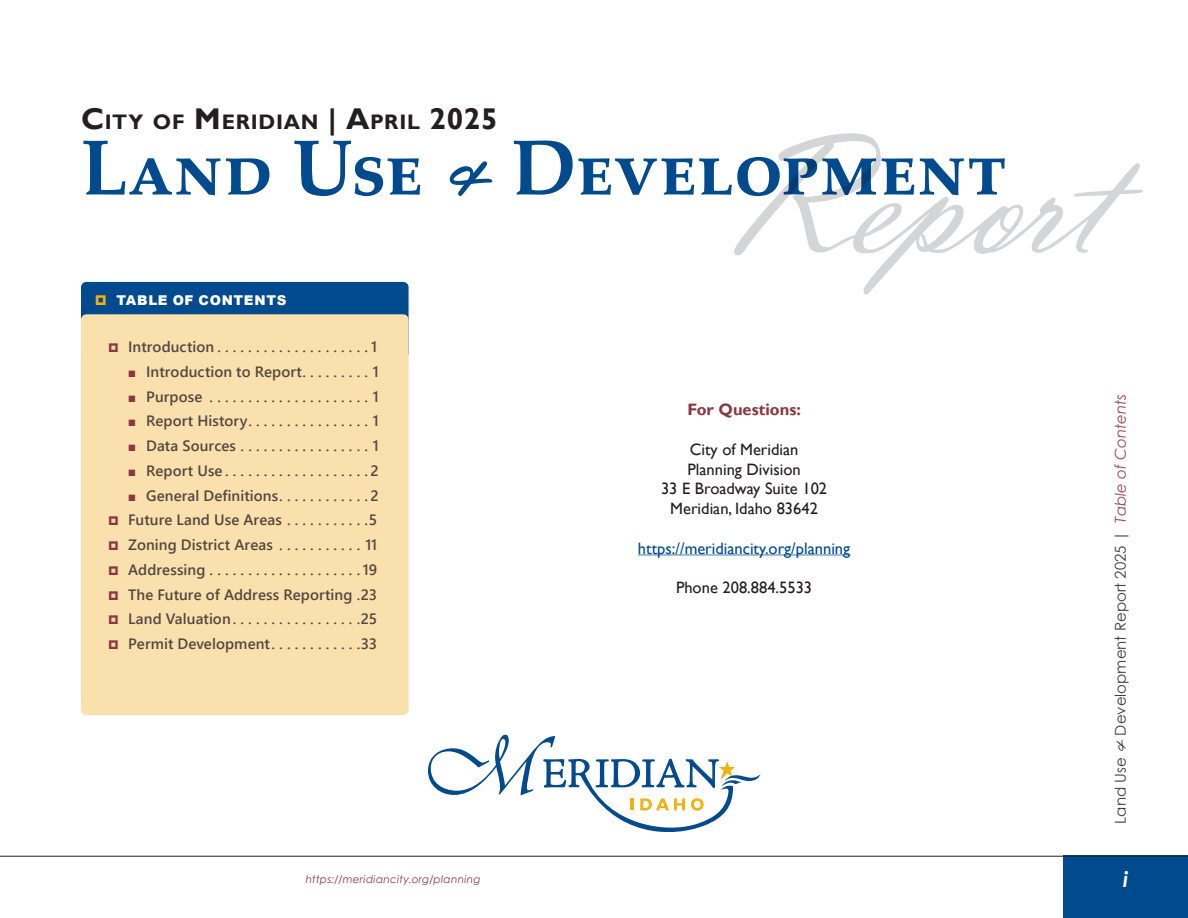
<style>
.page{position:relative;width:1188px;height:918px;background:#fff}
.page>*{position:absolute;margin:0;border:0;box-sizing:border-box;transform-origin:0 0}
.t1{font:180px "Vladimir Script";letter-spacing:-.02em;color:#d4d5d7}
.Title_Page_01{font:700 78px "Palatino Linotype";letter-spacing:-.01em;color:#004a8d}
.Title_page_02{font:700 21px "Gill Sans";letter-spacing:.035em;color:#231f20}
.t2{font:italic 700 21px "Century Gothic";color:#fff}
.Title_Page_Prepared{font:16.5px "Gill Sans";color:#231f20}
.Title_Page_Prepared-2{font:16.5px "Gill Sans";color:#004a8d}
.Title_Page_Prepared-3{font:700 16.5px "Gill Sans";color:#8c3642}
.t3{font:600 15px "Segoe UI";letter-spacing:.005em;color:#534741}
.t4{font:15px "Century Gothic";color:#3e3e3f}
.t5{font:900 13.5px "Arial";letter-spacing:.05em;color:#fff}
.t6{font:italic 10.5px "Century Gothic";letter-spacing:.03em;color:#8c3642}
.s1{font-size:30px}
.s2{font-family:"Vladimir Script";font-weight:400;font-size:94.5px}
.s3{font-weight:400;font-size:9px;color:#8c3642}
.s4{font-family:"Vladimir Script";font-size:26.25px}
.s5{font-style:italic;color:#96464e}
</style>
<div class="page">
<div style="left:81px;top:282px;width:328px;height:77px;background:#004a8d;border-radius:5px"></div>
<div style="left:81px;top:314px;width:328px;height:401px;background:#fae0ac;border-radius:5px"></div>
<svg style="left:428px;top:734px;width:333px;height:98px"></svg>
<hr style="left:638px;top:555px;width:212px;height:1px;background:#3b7ebc">
<div style="left:1064px;top:856px;width:124px;height:62px;background:#004a8d"></div>
<hr style="left:0;top:856px;width:1188px;height:1px;background:#231f20">
<p class="Title_page_02" style="left:81px;top:109px;width:418px"><span class="s1">C</span>ITY OF <span class="s1">M</span>ERIDIAN <span class="s1">| A</span>PRIL <span class="s1">2025</span></p>
<p class="Title_Page_01" style="left:81px;top:112px;width:928px">Land Use <span class="s2">&amp;</span> Development</p>
<h1 class="t1" style="left:720px;top:91px;width:389px">Report</h1>
<p class="t5" style="left:116px;top:290px;width:172px">TABLE OF CONTENTS</p>
<p class="t3" style="left:128px;top:333px;width:250px">Introduction . . . . . . . . . . . . . . . . . . . 1</p>
<p class="t3" style="left:128px;top:358px;width:252px"><span class="s3">■</span> Introduction to Report . . . . . . . . . 1</p>
<p class="t3" style="left:128px;top:382px;width:252px"><span class="s3">■</span> Purpose . . . . . . . . . . . . . . . . . . . . . 1</p>
<p class="t3" style="left:128px;top:407px;width:252px"><span class="s3">■</span> Report History . . . . . . . . . . . . . . . . 1</p>
<p class="t3" style="left:128px;top:432px;width:252px"><span class="s3">■</span> Data Sources . . . . . . . . . . . . . . . . . 1</p>
<p class="t3" style="left:128px;top:457px;width:252px"><span class="s3">■</span> Report Use . . . . . . . . . . . . . . . . . . 2</p>
<p class="t3" style="left:128px;top:481px;width:252px"><span class="s3">■</span> General Definitions . . . . . . . . . . . 2</p>
<p class="t3" style="left:128px;top:506px;width:250px">Future Land Use Areas . . . . . . . . . . 5</p>
<p class="t3" style="left:128px;top:531px;width:250px">Zoning District Areas . . . . . . . . . . . 11</p>
<p class="t3" style="left:128px;top:556px;width:250px">Addressing . . . . . . . . . . . . . . . . . . . 19</p>
<p class="t3" style="left:128px;top:580px;width:250px">The Future of Address Reporting. 23</p>
<p class="t3" style="left:128px;top:605px;width:250px">Land Valuation . . . . . . . . . . . . . . . . 25</p>
<p class="t3" style="left:128px;top:630px;width:250px">Permit Development . . . . . . . . . . . 33</p>
<p class="t4" style="left:1110px;top:824px;width:431px;rotate:-90deg">Land Use <span class="s4">&amp;</span> Development Report 2025 | <span class="s5">Table of Contents</span></p>
<p class="Title_Page_Prepared-3" style="left:687px;top:400px;width:115px">For Questions:</p>
<p class="Title_Page_Prepared" style="left:690px;top:440px;width:110px">City of Meridian</p>
<p class="Title_Page_Prepared" style="left:688px;top:459px;width:115px">Planning Division</p>
<p class="Title_Page_Prepared" style="left:661px;top:479px;width:168px">33 E Broadway Suite 102</p>
<p class="Title_Page_Prepared" style="left:670px;top:499px;width:149px">Meridian, Idaho 83642</p>
<p class="Title_Page_Prepared-2" style="left:638px;top:539px;width:214px">https://meridiancity.org/planning</p>
<p class="Title_Page_Prepared" style="left:676px;top:578px;width:138px">Phone 208.884.5533</p>
<p class="t6" style="left:306px;top:872px;width:176px">https://meridiancity.org/planning</p>
<h3 class="t2" style="left:1123px;top:863px;width:7px">i</h3>
</div>
